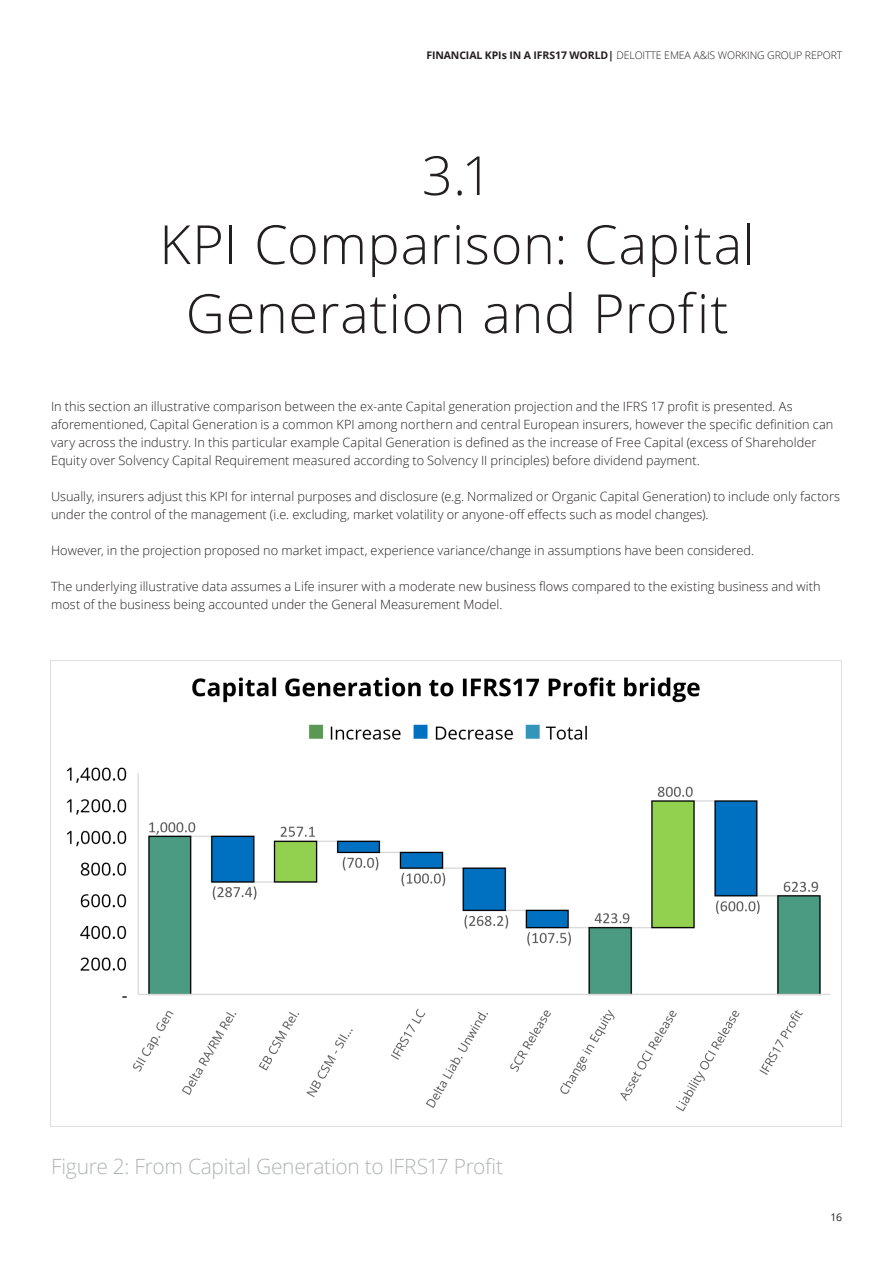
<style>
.page{position:relative;width:893px;height:1263px;background:#fff}
.page>*{position:absolute;margin:0;border:0;box-sizing:border-box;transform-origin:0 0}
.Story_heading_light{font:300 54px/69px "Open Sans";letter-spacing:.01em;color:#231f20;text-align:center}
.Body_copy__8_5_12pt{font:300 21px "Open Sans";letter-spacing:-.015em;color:#b1b4b5}
.Body_copy__8_5_12pt-2{font:300 12.75px/18px "Open Sans";letter-spacing:.005em;color:#231f20}
.t1{font:300 10.5px "Open Sans";letter-spacing:-.01em;color:#231f20}
.t2{font:10.5px "Open Sans";color:#231f20}
.s1{font-weight:700}
</style>
<div class="page">
<img style="left:66px;top:661px;width:776px;height:465px">
<p class="t1" style="left:426px;top:48px;width:417px"><span class="s1">FINANCIAL KPIs IN A IFRS17 WORLD|</span> DELOITTE EMEA A&amp;IS WORKING GROUP REPORT</p>
<p class="Story_heading_light" style="left:422px;top:139px;width:72px">3.1</p>
<p class="Story_heading_light" style="left:159px;top:208px;width:597px">KPI Comparison: Capital<br>Generation and Profit</p>
<p class="Body_copy__8_5_12pt-2" style="left:51px;top:397px;width:784px">In this section an illustrative comparison between the ex-ante Capital generation projection and the IFRS 17 profit is presented. As aforementioned, Capital Generation is a common KPI among northern and central European insurers, however the specific definition can vary across the industry. In this particular example Capital Generation is defined as the increase of Free Capital (excess of Shareholder Equity over Solvency Capital Requirement measured according to Solvency II principles) before dividend payment.</p>
<p class="Body_copy__8_5_12pt-2" style="left:51px;top:487px;width:791px">Usually, insurers adjust this KPI for internal purposes and disclosure (e.g. Normalized or Organic Capital Generation) to include only factors under the control of the management (i.e. excluding, market volatility or anyone-off effects such as model changes).</p>
<p class="Body_copy__8_5_12pt-2" style="left:51px;top:541px;width:705px">However, in the projection proposed no market impact, experience variance/change in assumptions have been considered.</p>
<p class="Body_copy__8_5_12pt-2" style="left:51px;top:577px;width:771px">The underlying illustrative data assumes a Life insurer with a moderate new business flows compared to the existing business and with most of the business being accounted under the General Measurement Model.</p>
<p class="Body_copy__8_5_12pt" style="left:51px;top:1152px;width:454px">Figure 2: From Capital Generation to IFRS17 Profit</p>
<p class="t2" style="left:830px;top:1210px;width:13px">16</p>
</div>
